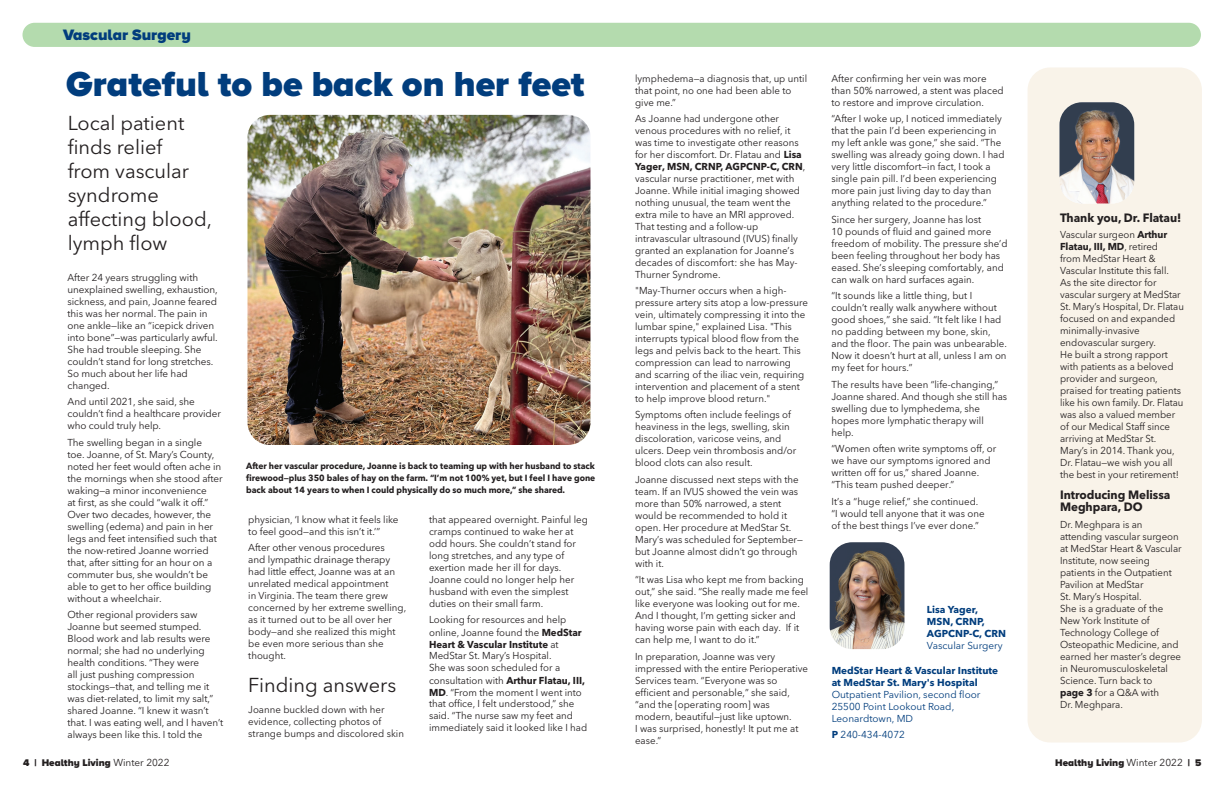
<style>
.page{position:relative;width:1224px;height:792px;background:#fff}
.page>*{position:absolute;margin:0;border:0;box-sizing:border-box;transform-origin:0 0}
.Calls_to_Action_Bold{font:900 36px "Proxima Nova A";color:#013d7d}
.Subheads_20{font:20px/24px "Avenir Next LT Pro";color:#231f20}
.Calls_to_Action_Bold-2{font:20px "Avenir Next LT Pro";color:#231f20}
.Headlines_24_24{font:900 15.7px "Proxima Nova A";color:#013d7d}
.Calls_to_Action_Bold-3{font:700 12px/12px "Avenir Next LT Pro";letter-spacing:-.005em;color:#231f20}
.Calls_to_Action_Bold-4{font:10px/12px "Avenir Next LT Pro";color:#231f20}
.Calls_to_Action_Bold-5{font:10px/12px "Avenir Next LT Pro";color:#013d7d}
.t1{font:900 10px "Proxima Nova A";color:#231f20}
.Calls_to_Action_Bold-6{font:700 10px/12px "Avenir Next LT Pro";color:#013d7d}
.Captions{font:700 8.9px/12px "Avenir Next LT Pro";letter-spacing:-.005em;color:#231f20;text-align:justify;scale:.96 1}
.s1{font-weight:700}
.s2{font-weight:400}
.s3{font-family:"Avenir Next LT Pro";font-weight:400}
</style>
<div class="page">
<div style="left:23px;top:23px;width:1178px;height:24px;background:#b4dbae;border-radius:12px"></div>
<div style="left:1028px;top:68px;width:174px;height:674px;background:#f9f3e9;border-radius:22px"></div>
<img style="left:830px;top:542px;width:74px;height:107px">
<img style="left:1059px;top:102px;width:75px;height:102px">
<img style="left:248px;top:115px;width:342px;height:330px">
<p class="Headlines_24_24" style="left:63px;top:23px;width:129px">Vascular Surgery</p>
<p class="Calls_to_Action_Bold" style="left:66px;top:57px;width:520px">Grateful to be back on her feet</p>
<p class="Subheads_20" style="left:68px;top:111px;width:146px">Local patient finds relief<br>from vascular syndrome affecting blood, lymph flow</p>
<p class="Calls_to_Action_Bold-4" style="left:67px;top:272px;width:152px">After 24 years struggling with unexplained swelling, exhaustion, sickness, and pain, Joanne feared this was her normal. The pain in one ankle—like an “icepick driven into bone”—was particularly awful.<br>She had trouble sleeping. She couldn’t stand for long stretches.<br>So much about her life had changed.</p>
<p class="Calls_to_Action_Bold-4" style="left:67px;top:396px;width:155px">And until 2021, she said, she couldn’t find a healthcare provider who could truly help.</p>
<p class="Calls_to_Action_Bold-4" style="left:67px;top:437px;width:157px">The swelling began in a single<br>toe. Joanne, of St. Mary’s County, noted her feet would often ache in the mornings when she stood after waking—a minor inconvenience<br>at first, as she could “walk it off.”<br>Over two decades, however, the swelling (edema) and pain in her legs and feet intensified such that the now-retired Joanne worried that, after sitting for an hour on a commuter bus, she wouldn’t be able to get to her office building without a wheelchair.</p>
<p class="Calls_to_Action_Bold-4" style="left:67px;top:609px;width:157px">Other regional providers saw<br>Joanne but seemed stumped.<br>Blood work and lab results were normal; she had no underlying health conditions. “They were<br>all just pushing compression stockings—that, and telling me it was diet-related, to limit my salt,” shared Joanne. “I knew it wasn’t that. I was eating well, and I haven’t always been like this. I told the</p>
<p class="Captions" style="left:246px;top:459px;width:365px">After her vascular procedure, Joanne is back to teaming up with her husband to stack firewood—plus 350 bales of hay on the farm. “I’m not 100% yet, but I feel I have gone back about 14 years to when I could physically do so much more,” she shared.</p>
<p class="Calls_to_Action_Bold-4" style="left:248px;top:513px;width:152px">physician, ‘I know what it feels like to feel good—and this isn’t it.’”</p>
<p class="Calls_to_Action_Bold-4" style="left:248px;top:542px;width:159px">After other venous procedures<br>and lympathic drainage therapy had little effect, Joanne was at an unrelated medical appointment<br>in Virginia. The team there grew concerned by her extreme swelling, as it turned out to be all over her body—and she realized this might be even more serious than she thought.</p>
<p class="Calls_to_Action_Bold-2" style="left:248px;top:673px;width:150px">Finding answers</p>
<p class="Calls_to_Action_Bold-4" style="left:248px;top:704px;width:157px">Joanne buckled down with her evidence, collecting photos of strange bumps and discolored skin</p>
<p class="Calls_to_Action_Bold-4" style="left:429px;top:513px;width:160px">that appeared overnight. Painful leg cramps continued to wake her at odd hours. She couldn’t stand for long stretches, and any type of exertion made her ill for days.<br>Joanne could no longer help her husband with even the simplest duties on their small farm.</p>
<p class="Calls_to_Action_Bold-4" style="left:429px;top:614px;width:160px">Looking for resources and help online, Joanne found the <span class="s1">MedStar<br>Heart &amp; Vascular Institute</span> at<br>MedStar St. Mary’s Hospital.<br>She was soon scheduled for a consultation with <span class="s1">Arthur Flatau, III,<br>MD</span>. “From the moment I went into that office, I felt understood,” she said. “The nurse saw my feet and immediately said it looked like I had</p>
<p class="Calls_to_Action_Bold-4" style="left:635px;top:72px;width:174px">lymphedema—a diagnosis that, up until that point, no one had been able to give me.”</p>
<p class="Calls_to_Action_Bold-4" style="left:635px;top:112px;width:172px">As Joanne had undergone other venous procedures with no relief, it was time to investigate other reasons for her discomfort. Dr. Flatau and <span class="s1">Lisa Yager, MSN, CRNP, AGPCNP-C, CRN</span>, vascular nurse practitioner, met with Joanne. While initial imaging showed nothing unusual, the team went the extra mile to have an MRI approved.<br>That testing and a follow-up intravascular ultrasound (IVUS) finally granted an explanation for Joanne’s decades of discomfort: she has May-Thurner Syndrome.</p>
<p class="Calls_to_Action_Bold-4" style="left:635px;top:284px;width:174px">"May-Thurner occurs when a high&shy;pressure artery sits atop a low-pressure vein, ultimately compressing it into the lumbar spine," explained Lisa. "This interrupts typical blood flow from the legs and pelvis back to the heart. This compression can lead to narrowing and scarring of the iliac vein, requiring intervention and placement of a stent to help improve blood return."</p>
<p class="Calls_to_Action_Bold-4" style="left:635px;top:409px;width:163px">Symptoms often include feelings of heaviness in the legs, swelling, skin discoloration, varicose veins, and ulcers. Deep vein thrombosis and/or blood clots can also result.</p>
<p class="Calls_to_Action_Bold-4" style="left:635px;top:473px;width:169px">Joanne discussed next steps with the team. If an IVUS showed the vein was more than 50% narrowed, a stent would be recommended to hold it open. Her procedure at MedStar St.<br>Mary’s was scheduled for September— but Joanne almost didn’t go through with it.</p>
<p class="Calls_to_Action_Bold-4" style="left:635px;top:574px;width:175px">“It was Lisa who kept me from backing out,” she said. “She really made me feel like everyone was looking out for me.<br>And I thought, I’m getting sicker and having worse pain with each day. If it can help me, I want to do it.”</p>
<p class="Calls_to_Action_Bold-4" style="left:635px;top:650px;width:174px">In preparation, Joanne was very impressed with the entire Perioperative<br>Services team. “Everyone was so efficient and personable,” she said, “and the [operating room] was modern, beautiful—just like uptown.<br>I was surprised, honestly! It put me at ease.”</p>
<p class="Calls_to_Action_Bold-4" style="left:832px;top:72px;width:174px">After confirming her vein was more than 50% narrowed, a stent was placed to restore and improve circulation.</p>
<p class="Calls_to_Action_Bold-4" style="left:832px;top:113px;width:175px">“After I woke up, I noticed immediately that the pain I’d been experiencing in my left ankle was gone,” she said. “The swelling was already going down. I had very little discomfort—in fact, I took a single pain pill. I’d been experiencing more pain just living day to day than anything related to the procedure.”</p>
<p class="Calls_to_Action_Bold-4" style="left:832px;top:213px;width:178px">Since her surgery, Joanne has lost<br>10 pounds of fluid and gained more freedom of mobility. The pressure she’d been feeling throughout her body has eased. She’s sleeping comfortably, and can walk on hard surfaces again.</p>
<p class="Calls_to_Action_Bold-4" style="left:832px;top:290px;width:177px">“It sounds like a little thing, but I couldn’t really walk anywhere without good shoes,” she said. “It felt like I had no padding between my bone, skin, and the floor. The pain was unbearable.<br>Now it doesn’t hurt at all, unless I am on my feet for hours.”</p>
<p class="Calls_to_Action_Bold-4" style="left:832px;top:378px;width:177px">The results have been “life-changing,”<br>Joanne shared. And though she still has swelling due to lymphedema, she hopes more lymphatic therapy will help.</p>
<p class="Calls_to_Action_Bold-4" style="left:832px;top:443px;width:166px">“Women often write symptoms off, or we have our symptoms ignored and written off for us,” shared Joanne. “This team pushed deeper.”</p>
<p class="Calls_to_Action_Bold-4" style="left:832px;top:495px;width:155px">It’s a “huge relief,” she continued. “I would tell anyone that it was one of the best things I’ve ever done.”</p>
<p class="Calls_to_Action_Bold-6" style="left:927px;top:604px;width:81px">Lisa Yager,<br>MSN, CRNP,<br>AGPCNP-C, CRN<br><span class="s2">Vascular Surgery</span></p>
<p class="Calls_to_Action_Bold-5" style="left:832px;top:664px;width:168px"><span class="s1">MedStar Heart &amp; Vascular Institute at MedStar St. Mary's Hospital<br></span>Outpatient Pavilion, second floor<br>25500 Point Lookout Road,<br>Leonardtown, MD</p>
<p class="Calls_to_Action_Bold-5" style="left:832px;top:729px;width:75px"><span class="s1">P</span> 240-434-4072</p>
<p class="Calls_to_Action_Bold-3" style="left:1060px;top:211px;width:123px">Thank you, Dr. Flatau!</p>
<p class="Calls_to_Action_Bold-4" style="left:1060px;top:229px;width:125px">Vascular surgeon <span class="s1">Arthur<br>Flatau, III, MD</span>, retired<br>from MedStar Heart &amp;<br>Vascular Institute this fall.<br>As the site director for vascular surgery at MedStar<br>St. Mary’s Hospital, Dr. Flatau focused on and expanded minimally-invasive endovascular surgery.<br>He built a strong rapport with patients as a beloved provider and surgeon, praised for treating patients like his own family. Dr. Flatau was also a valued member of our Medical Staff since arriving at MedStar St.<br>Mary’s in 2014. Thank you,<br>Dr. Flatau—we wish you all the best in your retirement!</p>
<p class="Calls_to_Action_Bold-3" style="left:1060px;top:489px;width:112px">Introducing Melissa<br>Meghpara, DO</p>
<p class="Calls_to_Action_Bold-4" style="left:1060px;top:518px;width:123px">Dr. Meghpara is an attending vascular surgeon at MedStar Heart &amp; Vascular<br>Institute, now seeing patients in the Outpatient<br>Pavilion at MedStar<br>St. Mary’s Hospital.<br>She is a graduate of the<br>New York Institute of<br>Technology College of<br>Osteopathic Medicine, and earned her master’s degree in Neuromusculoskeletal<br>Science. Turn back to<br><span class="s1">page 3</span> for a Q&amp;A with<br>Dr. Meghpara.</p>
<p class="t1" style="left:23px;top:755px;width:148px">4 | Healthy Living <span class="s3">Winter 2022</span></p>
<p class="t1" style="left:1055px;top:755px;width:148px">Healthy Living <span class="s3">Winter 2022</span> | 5</p>
</div>
